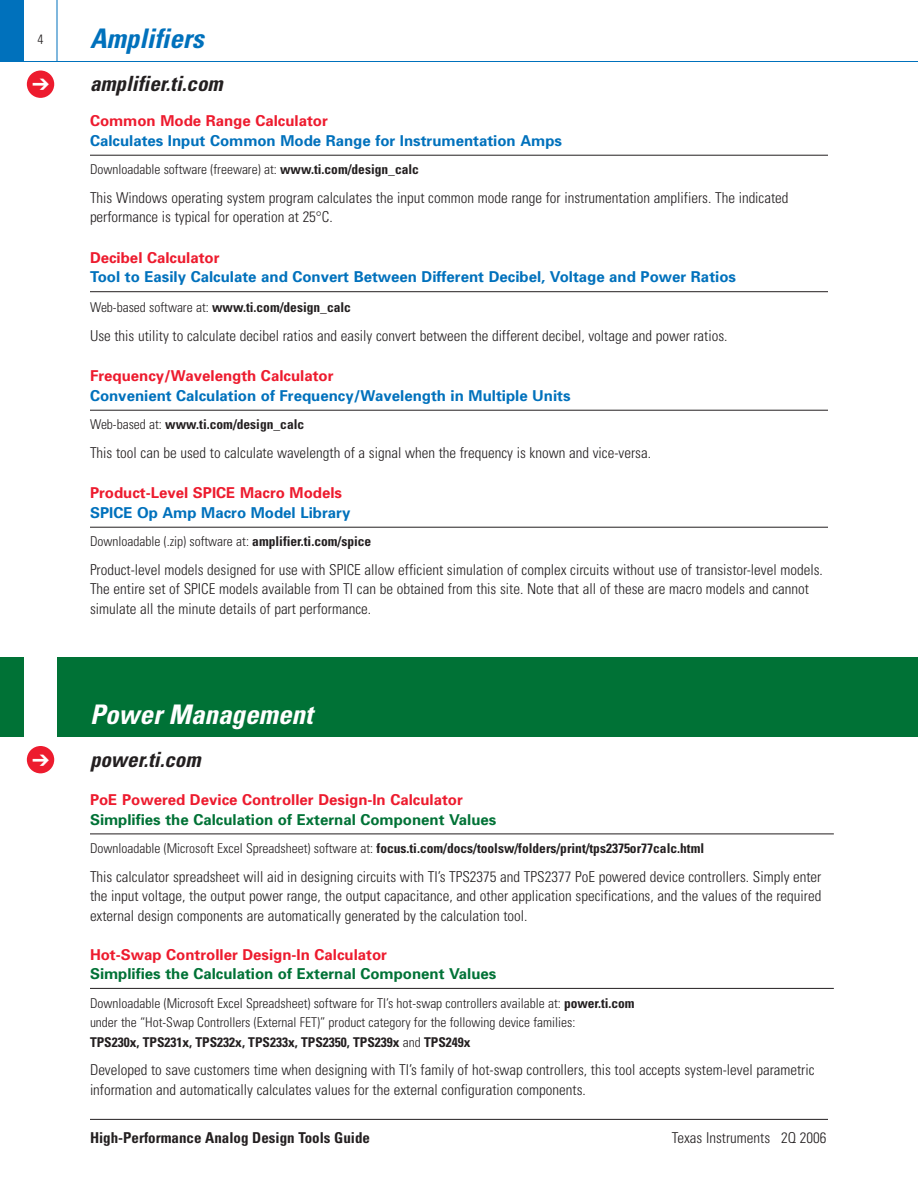
<style>
.page{position:relative;width:918px;height:1188px;background:#fff}
.page>*{position:absolute;margin:0;border:0;box-sizing:border-box;transform-origin:0 0}
.t1{font:italic 700 condensed 27px "Univers";color:#fff}
.t2{font:italic 700 condensed 27px "Univers";color:#0071bc}
.t3{font:italic 700 condensed 21px "Univers";color:#231f20}
.t4{font:300 condensed 15px/19.5px "Univers";color:#231f20}
.t5{font:700 15px "Univers";color:#0071bc}
.t6{font:700 15px "Univers";color:#ed1b2e}
.t7{font:700 15px "Univers";color:#007236}
.t8{font:700 condensed 15px "Univers";color:#231f20}
.t9{font:300 condensed 13.5px/19.5px "Univers";color:#231f20}
.t10{font:700 condensed 13.5px "Univers";color:#231f20}
.s1{font-weight:700}
.s2{font-weight:300}
.s3{color:#fff}
</style>
<div class="page">
<hr style="left:90px;top:1119px;width:738px;height:1px;background:#231f20">
<div style="left:0;top:0;width:24px;height:62px;background:#0071bc"></div>
<div style="left:27px;top:71px;width:27px;height:27px;background:#ed1b2e;border-radius:50%"></div>
<hr style="left:0;top:61px;width:918px;height:1px;background:#0071bc">
<hr style="left:57px;top:0;width:1px;height:62px;background:#0071bc">
<hr style="left:90px;top:155px;width:738px;height:1px;background:#231f20">
<hr style="left:90px;top:291px;width:738px;height:1px;background:#231f20">
<hr style="left:90px;top:410px;width:738px;height:1px;background:#231f20">
<hr style="left:90px;top:527px;width:738px;height:1px;background:#231f20">
<hr style="left:90px;top:834px;width:744px;height:1px;background:#231f20">
<hr style="left:90px;top:988px;width:744px;height:1px;background:#231f20">
<div style="left:0;top:658px;width:918px;height:79px;background:#007236"></div>
<div style="left:24px;top:658px;width:33px;height:79px;background:#fff"></div>
<div style="left:27px;top:746px;width:27px;height:27px;background:#ed1b2e;border-radius:50%"></div>
<p class="t9" style="left:38px;top:30px;width:7px">4</p>
<h1 class="t2" style="left:90px;top:28px;width:121px">Amplifiers</h1>
<h2 class="t3" style="left:90px;top:76px;width:138px">amplifier.ti.com</h2>
<p class="t6" style="left:90px;top:115px;width:239px">Common Mode Range Calculator</p>
<p class="t5" style="left:90px;top:135px;width:474px">Calculates Input Common Mode Range for Instrumentation Amps</p>
<p class="t9" style="left:90px;top:161px;width:331px">Downloadable software (freeware) at: <span class="s1">www.ti.com/design_calc</span></p>
<p class="t4" style="left:90px;top:189px;width:700px">This Windows operating system program calculates the input common mode range for instrumentation amplifiers. The indicated performance is typical for operation at 25°C.</p>
<p class="t6" style="left:90px;top:252px;width:131px">Decibel Calculator</p>
<p class="t5" style="left:90px;top:271px;width:648px">Tool to Easily Calculate and Convert Between Different Decibel, Voltage and Power Ratios</p>
<p class="t10" style="left:90px;top:303px;width:263px"><span class="s2">Web-based software at:</span> www.ti.com/design_calc</p>
<p class="t4" style="left:90px;top:327px;width:639px">Use this utility to calculate decibel ratios and easily convert between the different decibel, voltage and power ratios.</p>
<p class="t6" style="left:90px;top:370px;width:245px">Frequency/Wavelength Calculator</p>
<p class="t5" style="left:90px;top:390px;width:482px">Convenient Calculation of Frequency/Wavelength in Multiple Units</p>
<p class="t10" style="left:90px;top:420px;width:216px"><span class="s2">Web-based at:</span> www.ti.com/design_calc</p>
<p class="t4" style="left:90px;top:444px;width:563px">This tool can be used to calculate wavelength of a signal when the frequency is known and vice-versa.</p>
<p class="t6" style="left:90px;top:487px;width:254px">Product-Level SPICE Macro Models</p>
<p class="t5" style="left:90px;top:507px;width:262px">SPICE Op Amp Macro Model Library</p>
<p class="t9" style="left:90px;top:533px;width:283px">Downloadable (.zip) software at: <span class="s1">amplifier.ti.com/spice</span></p>
<p class="t4" style="left:90px;top:561px;width:734px">Product-level models designed for use with SPICE allow efficient simulation of complex circuits without use of transistor-level models.<br>The entire set of SPICE models available from TI can be obtained from this site. Note that all of these are macro models and cannot simulate all the minute details of part performance.</p>
<h1 class="t1" style="left:90px;top:704px;width:229px">PowerManagement</h1>
<h2 class="t3" style="left:32px;top:752px;width:174px"><span class="s3">➔</span> power.ti.com</h2>
<p class="t6" style="left:90px;top:794px;width:374px">PoE Powered Device Controller Design-In Calculator</p>
<p class="t7" style="left:90px;top:814px;width:408px">Simplifies the Calculation of External Component Values</p>
<p class="t10" style="left:90px;top:843px;width:616px"><span class="s2">Downloadable (Microsoft Excel Spreadsheet) software at:</span> focus.ti.com/docs/toolsw/folders/print/tps2375or77calc.html</p>
<p class="t4" style="left:90px;top:868px;width:733px;text-align:justify">This calculator spreadsheet will aid in designing circuits with TI’s TPS2375 and TPS2377 PoE powered device controllers. Simply enter the input voltage, the output power range, the output capacitance, and other application specifications, and the values of the required external design components are automatically generated by the calculation tool.</p>
<p class="t6" style="left:90px;top:949px;width:299px">Hot-Swap Controller Design-In Calculator</p>
<p class="t7" style="left:90px;top:968px;width:408px">Simplifies the Calculation of External Component Values</p>
<p class="t9" style="left:90px;top:994px;width:546px">Downloadable (Microsoft Excel Spreadsheet) software for TI’s hot-swap controllers available at: <span class="s1">power.ti.com </span>under the “Hot-Swap Controllers (External FET)” product category for the following device families:<br><span class="s1">TPS230x, TPS231x, TPS232x, TPS233x, TPS2350, TPS239x</span> and <span class="s1">TPS249x</span></p>
<p class="t4" style="left:90px;top:1061px;width:726px">Developed to save customers time when designing with TI’s family of hot-swap controllers, this tool accepts system-level parametric information and automatically calculates values for the external configuration components.</p>
<p class="t8" style="left:90px;top:1132px;width:282px">High-Performance Analog Design Tools Guide</p>
<p class="t4" style="left:672px;top:1129px;width:156px">Texas Instruments 2Q 2006</p>
</div>
